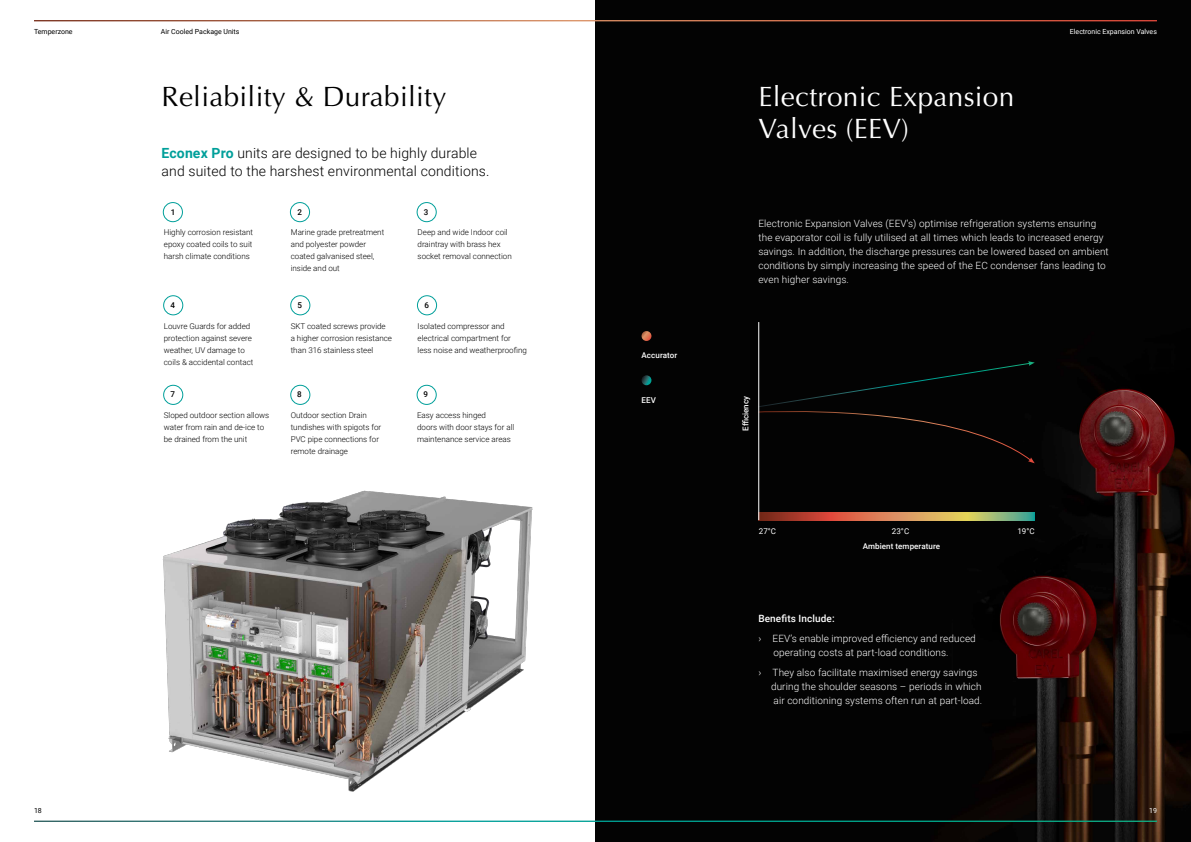
<style>
.page{position:relative;width:1191px;height:842px;background:#fff}
.page>*{position:absolute;margin:0;border:0;box-sizing:border-box;transform-origin:0 0}
.t1{font:28px/32px "Optima LT Pro";letter-spacing:.01em;color:#fff}
.t2{font:28px "Optima LT Pro";letter-spacing:.01em;color:#000}
.t3{font:300 14px/18px "Roboto";letter-spacing:.01em;color:#000}
.t4{font:300 10px/14px "Roboto";letter-spacing:.01em;color:#fff}
.t5{font:500 10px "Roboto";letter-spacing:.01em;color:#fff}
.t6{font:300 8px/12px "Roboto";color:#000}
.t7{font:500 8px "Roboto";letter-spacing:.01em;color:#fff}
.t8{font:8px "Roboto";color:#fff}
.t9{font:500 8px "Roboto";color:#000}
.t10{font:7px "Roboto";color:#000}
.t11{font:7px "Roboto";color:#fff}
.s1{font-weight:700;color:#009f9a}
</style>
<div class="page">
<img style="left:56px;top:490px;width:534px;height:331px">
<img style="left:595px;top:0;width:596px;height:842px">
<div style="left:163px;top:202px;width:20px;height:20px;border:1px solid #009f9a;border-radius:50%"></div>
<div style="left:163px;top:295px;width:20px;height:20px;border:1px solid #009f9a;border-radius:50%"></div>
<div style="left:163px;top:385px;width:20px;height:20px;border:1px solid #009f9a;border-radius:50%"></div>
<div style="left:290px;top:202px;width:20px;height:20px;border:1px solid #009f9a;border-radius:50%"></div>
<div style="left:290px;top:295px;width:20px;height:20px;border:1px solid #009f9a;border-radius:50%"></div>
<div style="left:290px;top:385px;width:20px;height:20px;border:1px solid #009f9a;border-radius:50%"></div>
<div style="left:416px;top:385px;width:21px;height:20px;border:1px solid #009f9a;border-radius:50%"></div>
<div style="left:416px;top:202px;width:21px;height:20px;border:1px solid #009f9a;border-radius:50%"></div>
<div style="left:417px;top:295px;width:20px;height:20px;border:1px solid #009f9a;border-radius:50%"></div>
<hr style="left:34px;top:20px;width:1123px;height:1px;background:#fff">
<hr style="left:34px;top:821px;width:1123px;height:1px;background:#fff">
<div style="left:757px;top:361px;width:277px;height:102px;background:#030303"></div>
<svg style="left:759px;top:512px;width:275px;height:8px"></svg>
<hr style="left:758px;top:322px;width:1px;height:198px;background:#fff">
<svg style="left:641px;top:375px;width:10px;height:10px"></svg>
<svg style="left:641px;top:331px;width:10px;height:10px"></svg>
<p class="t10" style="left:34px;top:27px;width:40px">Temperzone</p>
<p class="t10" style="left:161px;top:27px;width:80px">Air Cooled Package Units</p>
<h1 class="t2" style="left:162px;top:79px;width:286px">Reliability &amp; Durability</h1>
<h2 class="t3" style="left:162px;top:143px;width:329px"><span class="s1">Econex Pro</span> units are designed to be highly durable and suited to the harshest environmental conditions.</h2>
<p class="t9" style="left:171px;top:206px;width:6px">1</p>
<p class="t6" style="left:164px;top:226px;width:91px;text-align:justify">Highly corrosion resistant epoxy coated coils to suit harsh climate conditions</p>
<p class="t9" style="left:171px;top:300px;width:6px">4</p>
<p class="t6" style="left:164px;top:320px;width:91px">Louvre Guards for added protection against severe weather, UV damage to coils &amp; accidental contact</p>
<p class="t9" style="left:171px;top:389px;width:6px">7</p>
<p class="t6" style="left:164px;top:409px;width:107px">Sloped outdoor section allows water from rain and de-ice to be drained from the unit</p>
<p class="t9" style="left:297px;top:206px;width:6px">2</p>
<p class="t6" style="left:291px;top:226px;width:95px">Marine grade pretreatment and polyester powder coated galvanised steel, inside and out</p>
<p class="t9" style="left:297px;top:300px;width:6px">5</p>
<p class="t6" style="left:291px;top:320px;width:103px">SKT coated screws provide a higher corrosion resistance than 316 stainless steel</p>
<p class="t9" style="left:297px;top:389px;width:6px">8</p>
<p class="t6" style="left:291px;top:409px;width:92px">Outdoor section Drain tundishes with spigots for<br>PVC pipe connections for remote drainage</p>
<p class="t9" style="left:424px;top:206px;width:6px">3</p>
<p class="t6" style="left:418px;top:226px;width:96px">Deep and wide Indoor coil draintray with brass hex socket removal connection</p>
<p class="t9" style="left:424px;top:300px;width:6px">6</p>
<p class="t6" style="left:417px;top:320px;width:111px">Isolated compressor and electrical compartment for less noise and weatherproofing</p>
<p class="t9" style="left:423px;top:389px;width:6px">9</p>
<p class="t6" style="left:417px;top:409px;width:99px">Easy access hinged<br>doors with door stays for all maintenance service areas</p>
<p class="t7" style="left:641px;top:350px;width:37px">Accurator</p>
<p class="t7" style="left:641px;top:394px;width:16px">EEV</p>
<h1 class="t1" style="left:758px;top:81px;width:257px">Electronic Expansion<br>Valves (EEV)</h1>
<p class="t11" style="left:1070px;top:27px;width:88px">Electronic Expansion Valves</p>
<p class="t4" style="left:758px;top:216px;width:352px">Electronic Expansion Valves (EEV’s) optimise refrigeration systems ensuring the evaporator coil is fully utilised at all times which leads to increased energy savings. In addition, the discharge pressures can be lowered based on ambient conditions by simply increasing the speed of the EC condenser fans leading to even higher savings.</p>
<p class="t7" style="left:740px;top:431px;width:37px;rotate:-90deg">Efficiency</p>
<p class="t8" style="left:758px;top:525px;width:19px">27°C</p>
<p class="t8" style="left:891px;top:525px;width:19px">23°C</p>
<p class="t8" style="left:1017px;top:525px;width:19px">19°C</p>
<p class="t7" style="left:863px;top:541px;width:79px">Ambient temperature</p>
<p class="t5" style="left:758px;top:612px;width:78px">Benefits Include:</p>
<p class="t4" style="left:773px;top:631px;width:204px;text-indent:-15px">› EEV’s enable improved efficiency and reduced operating costs at part-load conditions.</p>
<p class="t4" style="left:771px;top:665px;width:213px;text-indent:-13px">› They also facilitate maximised energy savings during the shoulder seasons – periods in which air conditioning systems often run at part-load.</p>
<p class="t10" style="left:34px;top:806px;width:9px">18</p>
<p class="t11" style="left:1149px;top:806px;width:9px">19</p>
</div>
